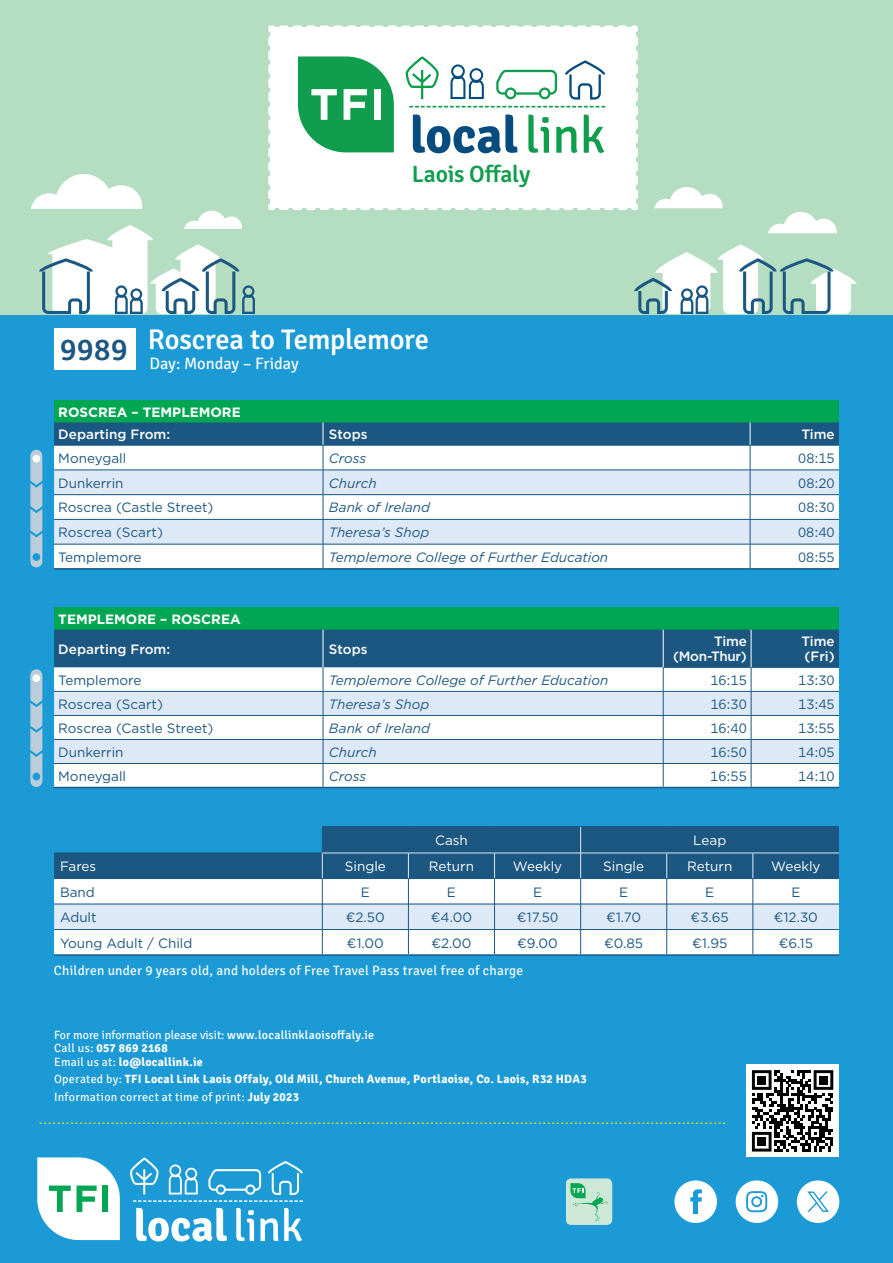
<style>
.page{position:relative;width:893px;height:1263px;background:#1c9ad6}
.page>*{position:absolute;margin:0;border:0;box-sizing:border-box;transform-origin:0 0}
.t1{font:500 28.5px "Signika";letter-spacing:-.01em;color:#fff}
.t2{font:600 23.55px "Signika Negative";letter-spacing:-.01em;color:#119d4e}
.t3{font:16.5px "Signika";letter-spacing:-.005em;color:#fff}
.t4{font:13.5px "Gotham";color:#1c5782}
.t5{font:italic 13.5px "Gotham";color:#1c5782}
.t6{font:13.5px "Signika";letter-spacing:.015em;color:#fff}
.t7{font:500 13.5px/15px "Gotham";color:#fff}
.t8{font:13.5px "Gotham";color:#fff}
.t9{font:700 13.5px "Gotham";color:#fff}
.t10{font:500 13.5px/15px "Gotham";letter-spacing:-.02em;color:#fff;text-align:right}
.t11{font:700 12px/17.7px "Signika";letter-spacing:.02em;color:#fff}
.t12{font:12px/13.5px "Signika";color:#fff}
.s1{font-weight:500}
.s2{font-weight:700}
.s3{font-weight:400}
</style>
<div class="page">
<div style="left:0;top:0;width:893px;height:315px;background:#b4ddc1"></div>
<svg style="left:40px;top:1122px;width:686px;height:2px"></svg>
<svg style="left:768px;top:212px;width:69px;height:21px"></svg>
<svg style="left:654px;top:187px;width:69px;height:21px"></svg>
<svg style="left:634px;top:244px;width:222px;height:70px"></svg>
<svg style="left:31px;top:174px;width:224px;height:140px"></svg>
<svg style="left:268px;top:25px;width:370px;height:185px"></svg>
<svg style="left:136px;top:1208px;width:91px;height:33px"></svg>
<svg style="left:236px;top:1208px;width:18px;height:33px"></svg>
<svg style="left:260px;top:1208px;width:42px;height:33px"></svg>
<svg style="left:130px;top:1157px;width:173px;height:45px"></svg>
<svg style="left:37px;top:1157px;width:83px;height:83px"></svg>
<div style="left:102px;top:1185px;width:6px;height:27px;background:#00a651"></div>
<div style="left:54px;top:329px;width:82px;height:41px;background:#fff"></div>
<div style="left:54px;top:400px;width:785px;height:22px;background:#00a651"></div>
<hr style="left:54px;top:568px;width:269px;height:2px;background:#1c5782">
<hr style="left:323px;top:568px;width:427px;height:2px;background:#1c5782">
<hr style="left:750px;top:568px;width:89px;height:2px;background:#1c5782">
<svg style="left:54px;top:422px;width:785px;height:146px"></svg>
<div style="left:30px;top:456px;width:12px;height:105px;background:#bacdd9"></div>
<div style="left:32px;top:455px;width:8px;height:7px;background:#fff;border-radius:50%"></div>
<div style="left:32px;top:553px;width:8px;height:8px;background:#1c9ad6;border-radius:50%"></div>
<svg style="left:30px;top:479px;width:13px;height:9px"></svg>
<svg style="left:30px;top:505px;width:13px;height:8px"></svg>
<svg style="left:30px;top:529px;width:13px;height:8px"></svg>
<div style="left:30px;top:675px;width:12px;height:106px;background:#bacdd9"></div>
<div style="left:32px;top:674px;width:8px;height:8px;background:#fff;border-radius:50%"></div>
<div style="left:32px;top:773px;width:8px;height:7px;background:#1c9ad6;border-radius:50%"></div>
<svg style="left:30px;top:699px;width:13px;height:8px"></svg>
<svg style="left:30px;top:724px;width:13px;height:9px"></svg>
<svg style="left:30px;top:749px;width:13px;height:8px"></svg>
<div style="left:54px;top:607px;width:785px;height:23px;background:#00a651"></div>
<svg style="left:54px;top:630px;width:785px;height:157px"></svg>
<hr style="left:54px;top:787px;width:269px;height:1px;background:#1c5782">
<hr style="left:323px;top:787px;width:340px;height:1px;background:#1c5782">
<hr style="left:663px;top:787px;width:88px;height:1px;background:#1c5782">
<hr style="left:751px;top:787px;width:88px;height:1px;background:#1c5782">
<hr style="left:54px;top:954px;width:268px;height:2px;background:#1c5782">
<hr style="left:322px;top:954px;width:86px;height:2px;background:#1c5782">
<hr style="left:408px;top:954px;width:87px;height:2px;background:#1c5782">
<hr style="left:495px;top:954px;width:86px;height:2px;background:#1c5782">
<hr style="left:581px;top:954px;width:86px;height:2px;background:#1c5782">
<hr style="left:667px;top:954px;width:86px;height:2px;background:#1c5782">
<hr style="left:753px;top:954px;width:86px;height:2px;background:#1c5782">
<svg style="left:54px;top:826px;width:785px;height:128px"></svg>
<div style="left:746px;top:1064px;width:93px;height:93px;background:#fff"></div>
<svg style="left:752px;top:1070px;width:81px;height:81px"></svg>
<div style="left:757px;top:1076px;width:9px;height:8px;background:#000"></div>
<div style="left:819px;top:1076px;width:9px;height:8px;background:#000"></div>
<div style="left:757px;top:1137px;width:9px;height:9px;background:#000"></div>
<svg style="left:797px;top:1180px;width:42px;height:43px"></svg>
<div style="left:736px;top:1180px;width:42px;height:43px;background:#fff;border-radius:50%"></div>
<svg style="left:746px;top:1191px;width:21px;height:21px"></svg>
<div style="left:674px;top:1180px;width:43px;height:43px;background:#fff;border-radius:50%"></div>
<svg style="left:690px;top:1189px;width:12px;height:25px"></svg>
<svg style="left:566px;top:1178px;width:46px;height:47px"></svg>
<h2 class="t2" style="left:412px;top:161px;width:120px">Laois Offaly</h2>
<h1 class="t1" style="left:148px;top:319px;width:283px">Roscrea to Templemore</h1>
<p class="t3" style="left:60px;top:351px;width:241px"><sup>9989</sup> Day: Monday – Friday</p>
<p class="t9" style="left:58px;top:403px;width:184px">ROSCREA – TEMPLEMORE</p>
<p class="t7" style="left:58px;top:427px;width:113px">Departing From:</p>
<p class="t7" style="left:329px;top:427px;width:40px">Stops</p>
<p class="t7" style="left:801px;top:427px;width:35px">Time</p>
<p class="t4" style="left:58px;top:449px;width:69px">Moneygall</p>
<p class="t5" style="left:329px;top:449px;width:39px">Cross</p>
<p class="t4" style="left:798px;top:449px;width:38px">08:15</p>
<p class="t4" style="left:58px;top:474px;width:67px">Dunkerrin</p>
<p class="t5" style="left:329px;top:474px;width:49px">Church</p>
<p class="t4" style="left:798px;top:474px;width:38px">08:20</p>
<p class="t4" style="left:58px;top:499px;width:157px">Roscrea (Castle Street)</p>
<p class="t5" style="left:329px;top:499px;width:103px">Bank of Ireland</p>
<p class="t4" style="left:798px;top:499px;width:38px">08:30</p>
<p class="t4" style="left:58px;top:524px;width:106px">Roscrea (Scart)</p>
<p class="t5" style="left:329px;top:524px;width:102px">Theresa’s Shop</p>
<p class="t4" style="left:798px;top:524px;width:38px">08:40</p>
<p class="t4" style="left:58px;top:548px;width:85px">Templemore</p>
<p class="t5" style="left:329px;top:548px;width:281px">Templemore College of Further Education</p>
<p class="t4" style="left:798px;top:548px;width:38px">08:55</p>
<p class="t9" style="left:58px;top:610px;width:184px">TEMPLEMORE – ROSCREA</p>
<p class="t7" style="left:58px;top:641px;width:113px">Departing From:</p>
<p class="t7" style="left:329px;top:641px;width:40px">Stops</p>
<p class="t10" style="left:673px;top:634px;width:75px">Time (Mon-Thur)</p>
<p class="t7" style="left:801px;top:634px;width:35px">Time (Fri)</p>
<p class="t4" style="left:58px;top:671px;width:85px">Templemore</p>
<p class="t5" style="left:329px;top:671px;width:281px">Templemore College of Further Education</p>
<p class="t4" style="left:710px;top:671px;width:38px">16:15</p>
<p class="t4" style="left:798px;top:671px;width:38px">13:30</p>
<p class="t4" style="left:58px;top:695px;width:106px">Roscrea (Scart)</p>
<p class="t5" style="left:329px;top:695px;width:102px">Theresa’s Shop</p>
<p class="t4" style="left:710px;top:695px;width:38px">16:30</p>
<p class="t4" style="left:798px;top:695px;width:38px">13:45</p>
<p class="t4" style="left:58px;top:719px;width:157px">Roscrea (Castle Street)</p>
<p class="t5" style="left:329px;top:719px;width:103px">Bank of Ireland</p>
<p class="t4" style="left:710px;top:719px;width:38px">16:40</p>
<p class="t4" style="left:798px;top:719px;width:38px">13:55</p>
<p class="t4" style="left:58px;top:743px;width:67px">Dunkerrin</p>
<p class="t5" style="left:329px;top:743px;width:49px">Church</p>
<p class="t4" style="left:710px;top:743px;width:38px">16:50</p>
<p class="t4" style="left:798px;top:743px;width:38px">14:05</p>
<p class="t4" style="left:58px;top:767px;width:69px">Moneygall</p>
<p class="t5" style="left:329px;top:767px;width:39px">Cross</p>
<p class="t4" style="left:710px;top:767px;width:38px">16:55</p>
<p class="t4" style="left:798px;top:767px;width:38px">14:10</p>
<p class="t8" style="left:435px;top:832px;width:34px">Cash</p>
<p class="t8" style="left:693px;top:832px;width:34px">Leap</p>
<p class="t8" style="left:60px;top:858px;width:38px">Fares</p>
<p class="t8" style="left:345px;top:858px;width:43px">Single</p>
<p class="t8" style="left:429px;top:858px;width:47px">Return</p>
<p class="t8" style="left:513px;top:858px;width:51px">Weekly</p>
<p class="t8" style="left:603px;top:858px;width:43px">Single</p>
<p class="t8" style="left:687px;top:858px;width:47px">Return</p>
<p class="t8" style="left:771px;top:858px;width:51px">Weekly</p>
<p class="t4" style="left:60px;top:883px;width:36px">Band</p>
<p class="t4" style="left:361px;top:883px;width:11px">E</p>
<p class="t4" style="left:447px;top:883px;width:11px">E</p>
<p class="t4" style="left:533px;top:883px;width:11px">E</p>
<p class="t4" style="left:619px;top:883px;width:11px">E</p>
<p class="t4" style="left:705px;top:883px;width:11px">E</p>
<p class="t4" style="left:791px;top:883px;width:11px">E</p>
<p class="t4" style="left:60px;top:909px;width:38px">Adult</p>
<p class="t4" style="left:346px;top:909px;width:41px">€2.50</p>
<p class="t4" style="left:431px;top:909px;width:43px">€4.00</p>
<p class="t4" style="left:517px;top:909px;width:43px">€17.50</p>
<p class="t4" style="left:606px;top:909px;width:37px">€1.70</p>
<p class="t4" style="left:691px;top:909px;width:40px">€3.65</p>
<p class="t4" style="left:774px;top:909px;width:46px">€12.30</p>
<p class="t4" style="left:60px;top:934px;width:134px">Young Adult / Child</p>
<p class="t4" style="left:347px;top:934px;width:39px">€1.00</p>
<p class="t4" style="left:431px;top:934px;width:42px">€2.00</p>
<p class="t4" style="left:517px;top:934px;width:42px">€9.00</p>
<p class="t4" style="left:604px;top:934px;width:41px">€0.85</p>
<p class="t4" style="left:692px;top:934px;width:37px">€1.95</p>
<p class="t4" style="left:779px;top:934px;width:36px">€6.15</p>
<p class="t6" style="left:54px;top:960px;width:471px">Children under 9 years old, and holders of Free Travel Pass travel free of charge</p>
<p class="t12" style="left:54px;top:1027px;width:322px">For more information please visit: <span class="s1">www.locallinklaoisoffaly.ie<br></span>Call us: <span class="s2">057 869 2168<br></span>Email us at: <span class="s2">lo@locallink.ie</span></p>
<p class="t11" style="left:54px;top:1070px;width:534px"><span class="s3">Operated by:</span> TFI Local Link Laois Offaly, Old Mill, Church Avenue, Portlaoise, Co. Laois, R32 HDA3<br><span class="s3">Information correct at time of print:</span> July 2023</p>
</div>
